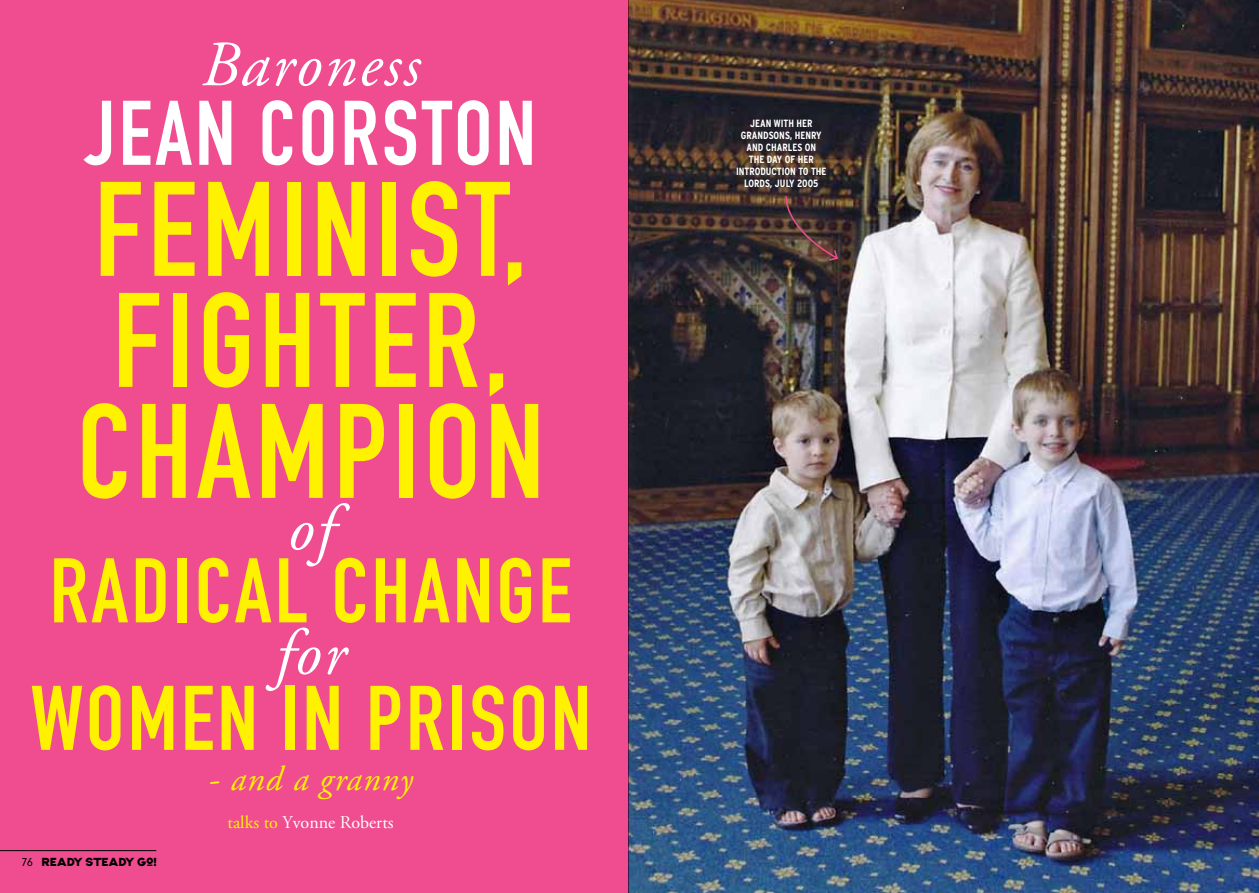
<style>
.page{position:relative;width:1259px;height:893px;background:#fff}
.page>*{position:absolute;margin:0;border:0;box-sizing:border-box;transform-origin:0 0}
.t1{font:132px/111px "DIN Engschrift Alternate";letter-spacing:.035em;color:#fff200}
.t2{font:90px "DIN Engschrift Alternate";letter-spacing:.035em;color:#fff200}
.t3{font:90px "DIN Engschrift Alternate";letter-spacing:.035em;color:#fff}
.t4{font:italic 64.5px "Adobe Garamond Pro";letter-spacing:.035em;color:#fff}
.t5{font:italic 34.5px "Adobe Garamond Pro";letter-spacing:.035em;color:#fff200}
.t6{font:18px "Adobe Garamond Pro";color:#fff}
.t7{font:12.3px "Typeface Six";color:#000}
.t8{font:700 condensed 10.5px/12px "Interstate";color:#fff;text-align:center}
.s1{color:#fff200}
.s2{font-family:"DIN Neuzeit Grotesk";font-weight:300;font-size:10.95px}
</style>
<div class="page">
<img style="left:629px;top:0;width:630px;height:893px">
<hr style="left:628px;top:0;width:1px;height:893px;background:#ef4d8f">
<svg style="left:783px;top:195px;width:56px;height:67px;background:#503935"></svg>
<div style="left:0;top:0;width:628px;height:893px;background:#ef4d8f"></div>
<hr style="left:0;top:850px;width:156px;height:1px;background:#000">
<h3 class="t4" style="left:201px;top:26px;width:220px">Baroness</h3>
<h2 class="t3" style="left:85px;top:80px;width:452px">JEAN CORSTON</h2>
<h1 class="t1" style="left:77px;top:175px;width:468px">FEMINIST,<br>FIGHTER,<br>CHAMPION</h1>
<h3 class="t4" style="left:288px;top:490px;width:47px">of</h3>
<h2 class="t2" style="left:50px;top:538px;width:523px">RADICAL CHANGE</h2>
<h3 class="t4" style="left:276px;top:614px;width:71px">for</h3>
<h2 class="t2" style="left:30px;top:665px;width:562px">WOMEN IN PRISON</h2>
<h3 class="t5" style="left:208px;top:758px;width:206px">- and a granny</h3>
<h3 class="t6" style="left:227px;top:811px;width:168px"><span class="s1">talks to</span> Yvonne Roberts</h3>
<p class="t7" style="left:22px;top:854px;width:136px"><span class="s2">76</span> READY STEADY GO!</p>
<p class="t8" style="left:736px;top:117px;width:92px">JEAN WITH HER<br>GRANDSONS, HENRY<br>AND CHARLES ON<br>THE DAY OF HER<br>INTRODUCTION TO THE<br>LORDS, JULY 2005</p>
</div>
